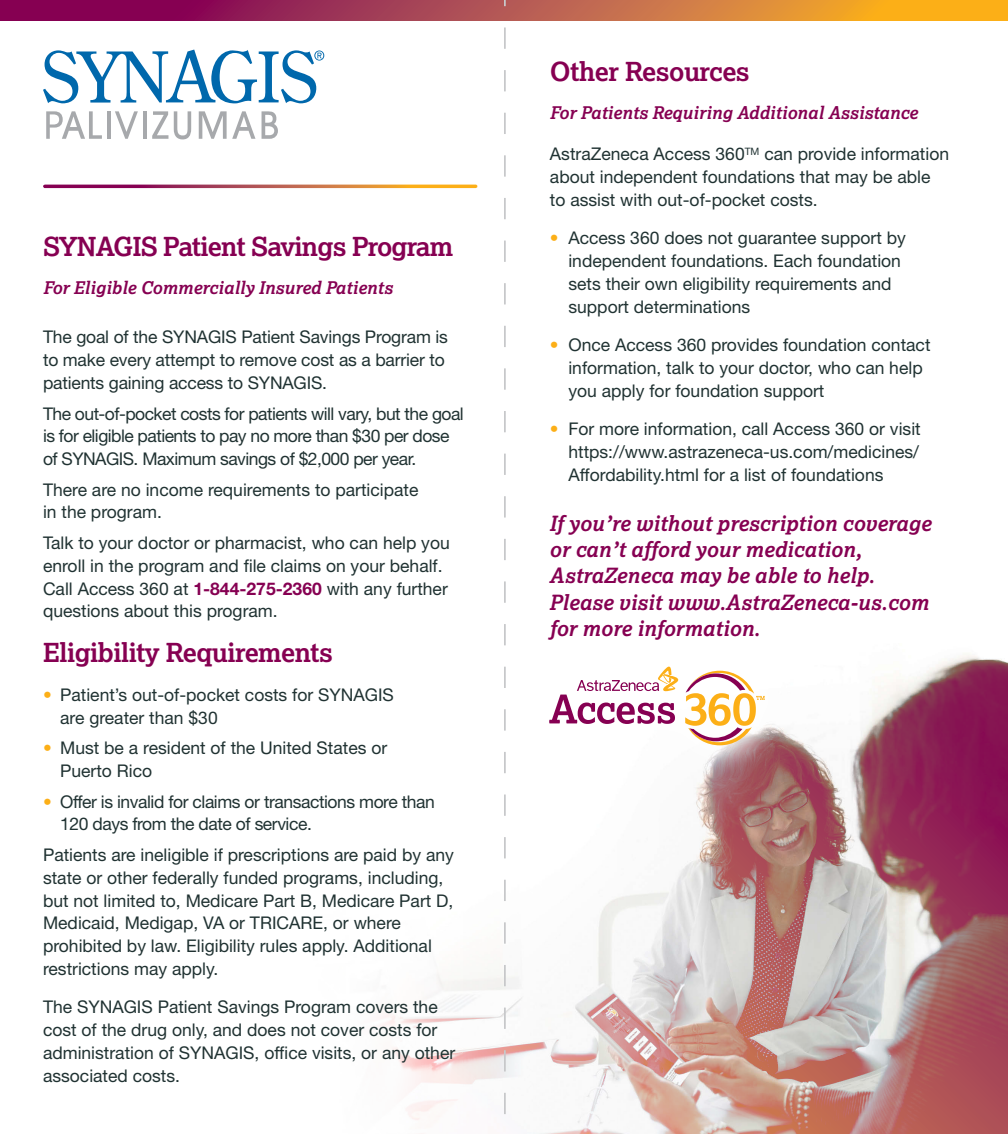
<style>
.page{position:relative;width:1008px;height:1134px;background:#fff}
.page>*{position:absolute;margin:0;border:0;box-sizing:border-box;transform-origin:0 0}
.t1{font:700 26.25px "Lexia";letter-spacing:-.02em;color:#860052}
.t2{font:italic 700 21px/26.2px "Lexia Da Ma";color:#860052}
.t3{font:17.5px/22.8px "Helvetica Neue LT Std";color:#203232}
.t4{font:17.5px/22.8px "Helvetica Neue LT Std";letter-spacing:-.03em;color:#203232}
.t5{font:italic 700 17.5px "Lexia Da Ma";color:#860052}
.t6{font:17.5px/22.8px "Helvetica Neue LT Std";letter-spacing:-.025em;color:#203232}
.s1{font-weight:700;color:#860052}
.s2{color:#fcaf17}
</style>
<div class="page">
<svg style="left:379px;top:654px;width:629px;height:480px"></svg>
<svg style="left:0;top:0;width:1008px;height:21px;background:#b95645"></svg>
<svg style="left:504px;top:0;width:2px;height:1134px"></svg>
<div style="left:520px;top:638px;width:274px;height:137px;background:#fff"></div>
<svg style="left:549px;top:667px;width:216px;height:78px"></svg>
<svg style="left:43px;top:50px;width:281px;height:53px"></svg>
<svg style="left:46px;top:111px;width:56px;height:28px"></svg>
<hr style="left:107px;top:111px;width:4px;height:28px;background:#a7a9ac">
<hr style="left:143px;top:111px;width:4px;height:28px;background:#a7a9ac">
<svg style="left:115px;top:111px;width:23px;height:28px"></svg>
<svg style="left:152px;top:111px;width:16px;height:28px"></svg>
<svg style="left:174px;top:111px;width:17px;height:28px"></svg>
<svg style="left:199px;top:111px;width:56px;height:28px"></svg>
<svg style="left:262px;top:111px;width:16px;height:28px"></svg>
<p class="t1" style="left:43px;top:230px;width:412px">SYNAGIS Patient Savings Program</p>
<p class="t5" style="left:43px;top:278px;width:351px">For Eligible Commercially Insured Patients</p>
<p class="t3" style="left:43px;top:326px;width:406px">The goal of the SYNAGIS Patient Savings Program is to make every attempt to remove cost as a barrier to patients gaining access to SYNAGIS.</p>
<p class="t4" style="left:43px;top:402px;width:422px">The out-of-pocket costs for patients will vary, but the goal is for eligible patients to pay no more than $30 per dose of SYNAGIS. Maximum savings of $2,000 per year.</p>
<p class="t3" style="left:43px;top:478px;width:377px">There are no income requirements to participate in the program.</p>
<p class="t3" style="left:43px;top:531px;width:408px">Talk to your doctor or pharmacist, who can help you enroll in the program and file claims on your behalf.<br>Call Access 360 at <span class="s1">1-844-275-2360</span> with any further questions about this program.</p>
<p class="t1" style="left:43px;top:636px;width:291px">Eligibility Requirements</p>
<p class="t3" style="left:60px;top:683px;width:335px;text-indent:-17px"><span class="s2">•</span> Patient’s out-of-pocket costs for SYNAGIS are greater than $30</p>
<p class="t3" style="left:60px;top:737px;width:329px;text-indent:-17px"><span class="s2">•</span> Must be a resident of the United States or<br>Puerto Rico</p>
<p class="t6" style="left:60px;top:790px;width:376px;text-indent:-17px"><span class="s2">•</span> Offer is invalid for claims or transactions more than<br>120 days from the date of service.</p>
<p class="t3" style="left:43px;top:843px;width:412px">Patients are ineligible if prescriptions are paid by any state or other federally funded programs, including, but not limited to, Medicare Part B, Medicare Part D, Medicaid, Medigap, VA or TRICARE, or where prohibited by law. Eligibility rules apply. Additional restrictions may apply.</p>
<p class="t3" style="left:43px;top:996px;width:414px">The SYNAGIS Patient Savings Program covers the cost of the drug only, and does not cover costs for administration of SYNAGIS, office visits, or any other associated costs.</p>
<p class="t1" style="left:550px;top:55px;width:201px">Other Resources</p>
<p class="t5" style="left:550px;top:102px;width:369px">For Patients Requiring Additional Assistance</p>
<p class="t3" style="left:550px;top:143px;width:401px">AstraZeneca Access 360<sup>TM</sup> can provide information about independent foundations that may be able to assist with out-of-pocket costs.</p>
<p class="t3" style="left:568px;top:227px;width:339px;text-indent:-18px"><span class="s2">•</span> Access 360 does not guarantee support by independent foundations. Each foundation sets their own eligibility requirements and support determinations</p>
<p class="t3" style="left:568px;top:333px;width:364px;text-indent:-18px"><span class="s2">•</span> Once Access 360 provides foundation contact information, talk to your doctor, who can help you apply for foundation support</p>
<p class="t3" style="left:568px;top:417px;width:354px;text-align:justify;text-indent:-18px"><span class="s2">•</span> For more information, call Access 360 or visit https://www.astrazeneca-us.com/medicines/ Affordability.html for a list of foundations</p>
<p class="t2" style="left:549px;top:510px;width:384px">If you’re without prescription coverage or can’t afford your medication, AstraZeneca may be able to help.<br>Please visit www.AstraZeneca-us.com for more information.</p>
</div>
